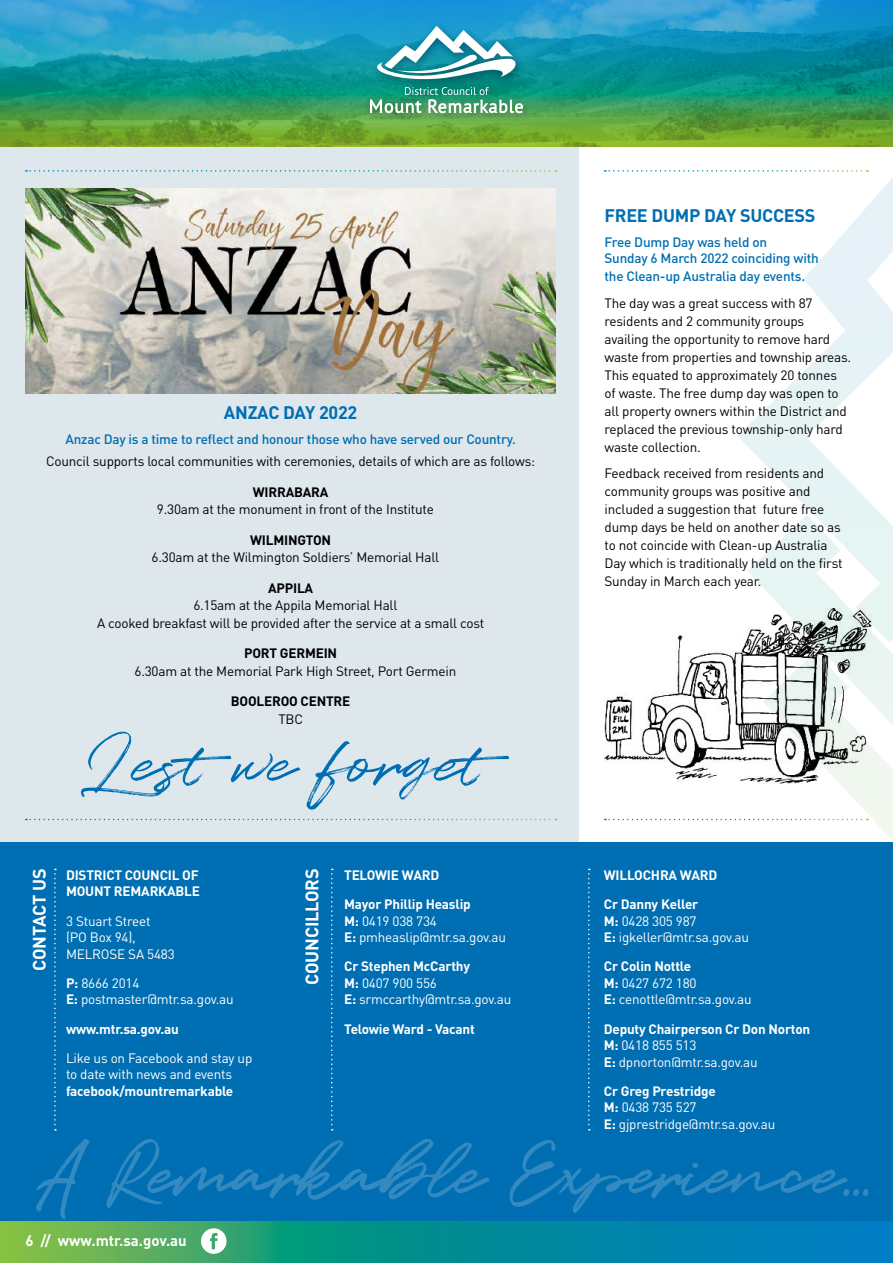
<style>
.page{position:relative;width:893px;height:1263px;background:#fff}
.page>*{position:absolute;margin:0;border:0;box-sizing:border-box;transform-origin:0 0}
.t1{font:69.15px "Quentin";color:#006eb2}
.t2{font:700 18px "DIN";letter-spacing:-.015em;color:#006eb2}
.t3{font:700 18px "DIN";letter-spacing:-.01em;color:#fff}
.t4{font:700 15px "DIN";color:#fff}
.t5{font:13.5px/18px "DIN";letter-spacing:-.015em;color:#000}
.t6{font:13.5px/16.5px "DIN";letter-spacing:-.015em;color:#fff}
.t7{font:700 13.5px/16.5px "DIN";letter-spacing:-.015em;color:#fff}
.t8{font:500 13.5px/16.5px "DIN";letter-spacing:-.015em;color:#006eb2}
.t9{font:700 13.5px "DIN";letter-spacing:-.015em;color:#000}
.s1{font-weight:700}
.s2{font-weight:400}
</style>
<div class="page">
<div style="left:0;top:146px;width:578px;height:702px;background:#dde7ec"></div>
<div style="left:0;top:842px;width:893px;height:380px;background:#006eb2"></div>
<svg style="left:737px;top:146px;width:156px;height:369px"></svg>
<svg style="left:54px;top:869px;width:2px;height:261px"></svg>
<svg style="left:331px;top:869px;width:2px;height:261px"></svg>
<svg style="left:588px;top:869px;width:2px;height:261px"></svg>
<svg style="left:36px;top:1139px;width:54px;height:80px"></svg>
<svg style="left:106px;top:1139px;width:384px;height:69px"></svg>
<svg style="left:509px;top:1140px;width:358px;height:73px"></svg>
<svg style="left:26px;top:819px;width:530px;height:1px"></svg>
<svg style="left:605px;top:515px;width:288px;height:325px"></svg>
<svg style="left:26px;top:170px;width:530px;height:2px"></svg>
<svg style="left:605px;top:170px;width:263px;height:2px"></svg>
<img style="left:604px;top:608px;width:267px;height:175px">
<img style="left:26px;top:188px;width:530px;height:205px">
<svg style="left:0;top:0;width:893px;height:146px;background:#309a89"></svg>
<svg style="left:0;top:1222px;width:893px;height:41px;background:#1b938d"></svg>
<svg style="left:201px;top:1228px;width:26px;height:26px"></svg>
<div style="left:362px;top:19px;width:171px;height:104px;background:#000;opacity:.35"></div>
<img style="left:370px;top:26px;width:153px;height:87px">
<h2 class="t2" style="left:224px;top:401px;width:135px">ANZAC DAY 2022</h2>
<p class="t8" style="left:66px;top:430px;width:452px">Anzac Day is a time to reflect and honour those who have served our Country.</p>
<p class="t5" style="left:46px;top:452px;width:491px">Council supports local communities with ceremonies, details of which are as follows:</p>
<p class="t9" style="left:253px;top:483px;width:77px">WIRRABARA</p>
<p class="t5" style="left:157px;top:500px;width:278px">9.30am at the monument in front of the Institute</p>
<p class="t9" style="left:250px;top:531px;width:82px">WILMINGTON</p>
<p class="t5" style="left:152px;top:548px;width:289px">6.30am at the Wilmington Soldiers’ Memorial Hall</p>
<p class="t9" style="left:268px;top:579px;width:47px">APPILA</p>
<p class="t5" style="left:97px;top:596px;width:389px;text-indent:96px">6.15am at the Appila Memorial Hall<br>A cooked breakfast will be provided after the service at a small cost</p>
<p class="t9" style="left:244px;top:644px;width:95px">PORT GERMEIN</p>
<p class="t5" style="left:134px;top:662px;width:323px">6.30am at the Memorial Park High Street, Port Germein</p>
<p class="t9" style="left:231px;top:692px;width:121px">BOOLEROO CENTRE</p>
<p class="t5" style="left:278px;top:710px;width:26px">TBC</p>
<h1 class="t1" style="left:81px;top:716px;width:444px">Lestwe forget</h1>
<h2 class="t3" style="left:27px;top:971px;width:104px;rotate:-90deg">CONTACT US</h2>
<h2 class="t3" style="left:300px;top:985px;width:118px;rotate:-90deg">COUNCILLORS</h2>
<p class="t7" style="left:66px;top:866px;width:135px">DISTRICT COUNCIL OF<br>MOUNT REMARKABLE</p>
<p class="t6" style="left:66px;top:912px;width:110px">3 Stuart Street (PO Box 94),<br>MELROSE SA 5483</p>
<p class="t6" style="left:66px;top:974px;width:169px"><span class="s1">P:</span> 8666 2014<br><span class="s1">E:</span> postmaster@mtr.sa.gov.au</p>
<p class="t7" style="left:66px;top:1020px;width:114px">www.mtr.sa.gov.au</p>
<p class="t6" style="left:66px;top:1049px;width:188px">Like us on Facebook and stay up to date with news and events</p>
<p class="t7" style="left:66px;top:1082px;width:169px">facebook/mountremarkable</p>
<p class="t7" style="left:344px;top:860px;width:128px;line-height:29.2px">TELOWIE WARD<br>Mayor Phillip Heaslip</p>
<p class="t6" style="left:344px;top:912px;width:163px"><span class="s1">M:</span> 0419 038 734<br><span class="s1">E:</span> pmheaslip@mtr.sa.gov.au</p>
<p class="t6" style="left:344px;top:958px;width:169px"><span class="s1">Cr Stephen McCarthy<br>M:</span> 0407 900 556<br><span class="s1">E:</span> srmccarthy@mtr.sa.gov.au</p>
<p class="t7" style="left:344px;top:1020px;width:132px">Telowie Ward - Vacant</p>
<p class="t4" style="left:26px;top:1231px;width:163px">6 // www.mtr.sa.gov.au</p>
<h2 class="t2" style="left:604px;top:204px;width:212px">FREE DUMP DAY SUCCESS</h2>
<p class="t8" style="left:604px;top:233px;width:216px">Free Dump Day was held on<br>Sunday 6 March 2022 coinciding with</p>
<p class="t8" style="left:604px;top:268px;width:202px">the Clean-up Australia day events.</p>
<p class="t5" style="left:604px;top:294px;width:248px">The day was a great success with 87 residents and 2 community groups availing the opportunity to remove hard waste from properties and township areas.<br>This equated to approximately 20 tonnes of waste. The free dump day was open to all property owners within the District and replaced the previous township-only hard waste collection.</p>
<p class="t5" style="left:604px;top:464px;width:239px">Feedback received from residents and community groups was positive and included a suggestion that future free dump days be held on another date so as to not coincide with Clean-up Australia Day which is traditionally held on the first Sunday in March each year.</p>
<p class="t7" style="left:604px;top:860px;width:115px;line-height:29.2px">WILLOCHRA WARD<br>Cr Danny Keller</p>
<p class="t6" style="left:604px;top:912px;width:147px"><span class="s1">M:</span> 0428 305 987<br><span class="s1">E:</span> igkeller@mtr.sa.gov.au</p>
<p class="t6" style="left:604px;top:958px;width:149px"><span class="s1">Cr Colin Nottle<br>M:</span> 0427 672 180<br><span class="s1">E:</span> cenottle@mtr.sa.gov.au</p>
<p class="t7" style="left:604px;top:1020px;width:208px">Deputy Chairperson Cr Don Norton<br>M: <span class="s2">0418 855 513<br></span>E: <span class="s2">dpnorton@mtr.sa.gov.au</span></p>
<p class="t6" style="left:604px;top:1082px;width:173px"><span class="s1">Cr Greg Prestridge<br>M:</span> 0438 735 527<br><span class="s1">E:</span> gjprestridge@mtr.sa.gov.au</p>
</div>
